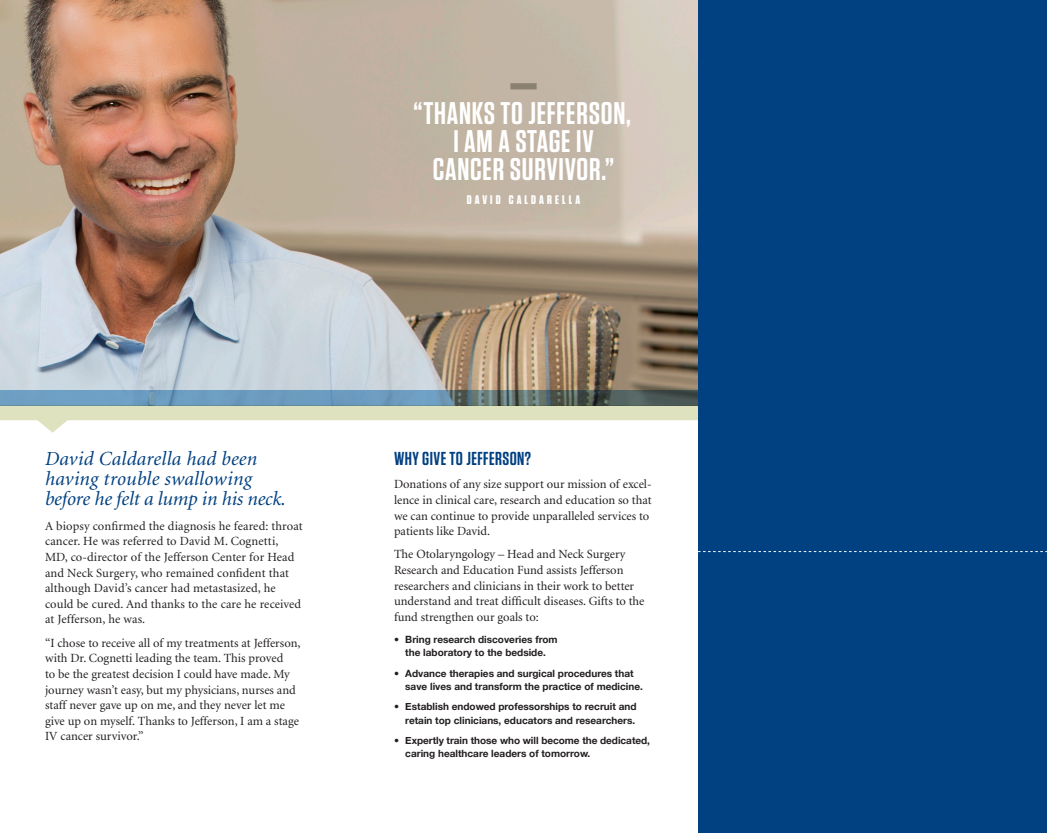
<style>
.page{position:relative;width:1047px;height:833px;background:#fff}
.page>*{position:absolute;margin:0;border:0;box-sizing:border-box;transform-origin:0 0}
.body{font:600 31.25px "Tungsten";letter-spacing:.025em;color:#fff}
.body-2{font:italic 20px "Minion";letter-spacing:.01em;color:#014081}
.body-3{font:italic 20px "Minion";letter-spacing:-.01em;color:#014081}
.body-4{font:600 18.75px "Tungsten";letter-spacing:.025em;color:#014081}
.body-5{font:12.5px/15.6px "Minion";color:#231f20}
.body-6{font:700 12.5px "Tungsten";letter-spacing:.25em;color:#fff}
.body-7{font:700 10px/13.1px "Helvetica Neue";color:#231f20;text-align:right}
</style>
<div class="page">
<img style="left:0;top:0;width:698px;height:390px">
<div style="left:698px;top:0;width:348px;height:832px;background:#014081"></div>
<svg style="left:698px;top:551px;width:348px;height:1px"></svg>
<svg style="left:0;top:405px;width:698px;height:27px"></svg>
<svg style="left:0;top:390px;width:698px;height:15px;background:#63879d"></svg>
<div style="left:510px;top:83px;width:26px;height:6px;background:#8b8173"></div>
<p class="body" style="left:413px;top:97px;width:219px">“THANKS TO JEFFERSON,</p>
<p class="body" style="left:453px;top:124px;width:142px">I AM A STAGE IV</p>
<p class="body" style="left:433px;top:153px;width:182px">CANCER SURVIVOR.”</p>
<p class="body-6" style="left:467px;top:193px;width:115px">DAVID CALDARELLA</p>
<p class="body-2" style="left:45px;top:449px;width:214px">David Caldarella had been</p>
<p class="body-2" style="left:45px;top:469px;width:208px">having trouble swallowing</p>
<p class="body-3" style="left:45px;top:489px;width:242px">before he felt a lump in his neck.</p>
<p class="body-5" style="left:45px;top:518px;width:259px">A biopsy confirmed the diagnosis he feared: throat cancer. He was referred to David M. Cognetti, MD, co-director of the Jefferson Center for Head and Neck Surgery, who remained confident that although David’s cancer had metastasized, he could be cured. And thanks to the care he received at Jefferson, he was.</p>
<p class="body-5" style="left:45px;top:635px;width:257px">“I chose to receive all of my treatments at Jefferson, with Dr. Cognetti leading the team. This proved<br>to be the greatest decision I could have made. My journey wasn’t easy, but my physicians, nurses and staff never gave up on me, and they never let me give up on myself. Thanks to Jefferson, I am a stage IV cancer survivor.”</p>
<p class="body-4" style="left:394px;top:449px;width:139px">WHY GIVE TO JEFFERSON?</p>
<p class="body-5" style="left:394px;top:477px;width:259px">Donations of any size support our mission of excel&shy;lence in clinical care, research and education so that we can continue to provide unparalleled services to patients like David.</p>
<p class="body-5" style="left:394px;top:547px;width:252px">The Otolaryngology – Head and Neck Surgery Research and Education Fund assists Jefferson researchers and clinicians in their work to better understand and treat difficult diseases. Gifts to the fund strengthen our goals to:</p>
<p class="body-7" style="left:394px;top:632px;width:165px">• Bring research discoveries from</p>
<p class="body-7" style="left:405px;top:645px;width:142px">the laboratory to the bedside.</p>
<p class="body-7" style="left:394px;top:666px;width:241px">• Advance therapies and surgical procedures that</p>
<p class="body-7" style="left:405px;top:679px;width:239px">save lives and transform the practice of medicine.</p>
<p class="body-7" style="left:394px;top:700px;width:244px">• Establish endowed professorships to recruit and retain top clinicians, educators and researchers.</p>
<p class="body-7" style="left:405px;top:733px;width:246px;text-align:left;text-indent:-11px">• Expertly train those who will become the dedicated, caring healthcare leaders of tomorrow.</p>
</div>
